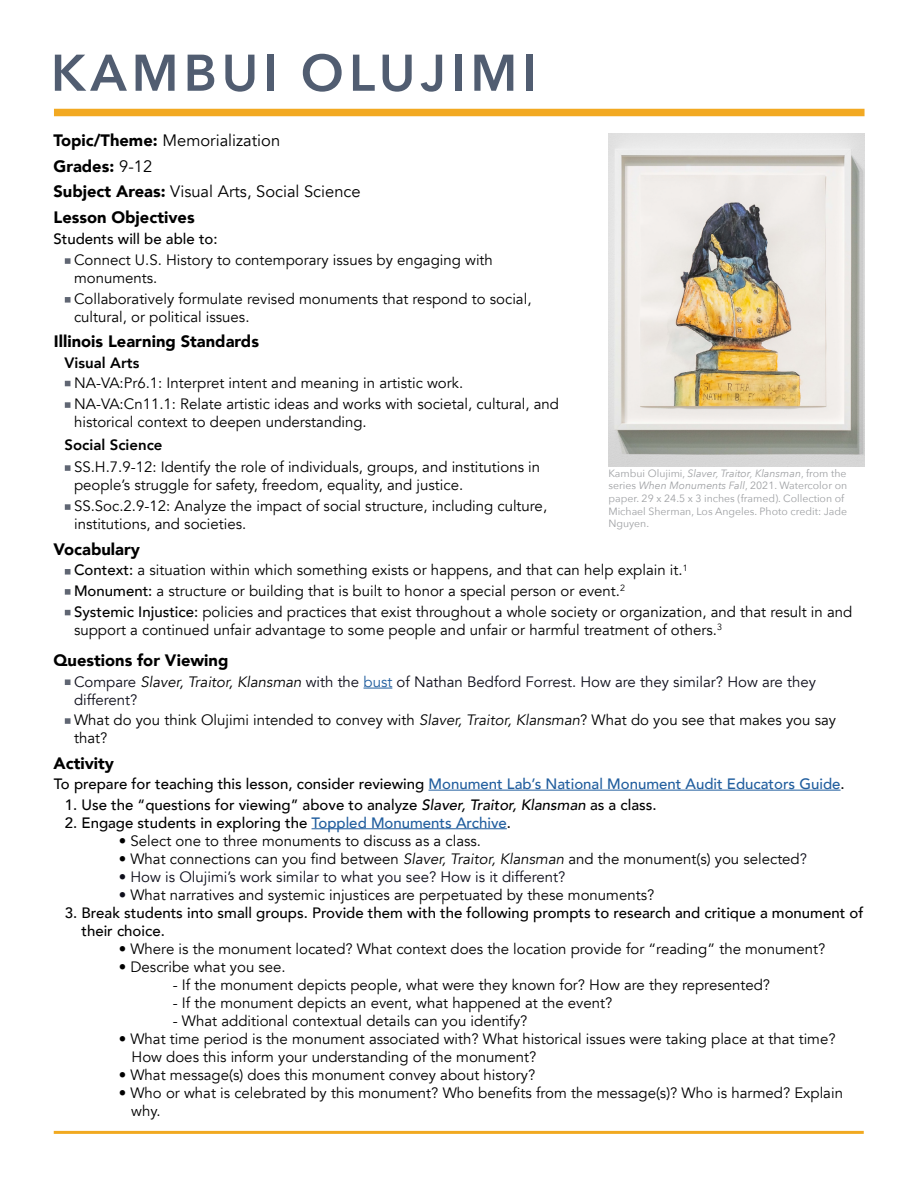
<style>
.page{position:relative;width:918px;height:1188px;background:#fff}
.page>*{position:absolute;margin:0;border:0;box-sizing:border-box;transform-origin:0 0}
.t1{font:600 51px "Avenir Next";letter-spacing:.1em;color:#515d71}
.t2{font:900 16.5px/26px "Avenir";color:#000}
.t3{font:16.5px "Avenir";color:#000}
.t4{font:15px/18px "Avenir";color:#000}
.t5{font:500 15px/18px "Avenir";color:#000}
.t6{font:15px/18px "Avenir";color:#0e0e1b}
.t7{font:800 15px "Avenir";color:#000}
.t8{font:10.5px/12.6px "Avenir Next";color:#9fa1a4}
.s1{font-weight:900}
.s2{font-weight:400}
.s3{font-style:italic}
.s4{font-weight:500}
.s5{font-style:italic;color:#000}
.s6{color:#215e9e}
.s7{font-weight:300}
.s8{color:#0e0e1b}
.s9{font-weight:300;color:#0e0e1b}
</style>
<div class="page">
<hr style="left:54px;top:1131px;width:810px;height:3px;background:#f1a920">
<div style="left:54px;top:109px;width:811px;height:7px;background:#f2a922"></div>
<svg style="left:65px;top:258px;width:5px;height:6px"></svg>
<svg style="left:65px;top:297px;width:5px;height:6px"></svg>
<svg style="left:65px;top:381px;width:5px;height:5px"></svg>
<svg style="left:65px;top:402px;width:5px;height:6px"></svg>
<svg style="left:65px;top:679px;width:5px;height:6px"></svg>
<svg style="left:364px;top:688px;width:28px;height:1px"></svg>
<svg style="left:65px;top:718px;width:5px;height:6px"></svg>
<svg style="left:65px;top:569px;width:5px;height:6px"></svg>
<svg style="left:65px;top:589px;width:5px;height:6px"></svg>
<svg style="left:65px;top:465px;width:5px;height:6px"></svg>
<svg style="left:65px;top:504px;width:5px;height:6px"></svg>
<img style="left:608px;top:134px;width:256px;height:332px">
<hr style="left:429px;top:790px;width:412px;height:1px;background:#215e9e">
<hr style="left:312px;top:828px;width:195px;height:1px;background:#215e9e">
<svg style="left:65px;top:610px;width:5px;height:5px"></svg>
<h1 class="t1" style="left:51px;top:29px;width:487px">KAMBUI OLUJIMI</h1>
<p class="t3" style="left:54px;top:130px;width:228px"><span class="s1">Topic/Theme:</span> Memorialization</p>
<p class="t2" style="left:54px;top:178px;width:309px">Subject Areas: <span class="s2">Visual Arts, Social Science<br></span>Lesson Objectives</p>
<p class="t5" style="left:54px;top:229px;width:166px">Students will be able to:</p>
<p class="t4" style="left:74px;top:251px;width:420px">Connect U.S. History to contemporary issues by engaging with monuments.</p>
<p class="t4" style="left:74px;top:290px;width:459px">Collaboratively formulate revised monuments that respond to social, cultural, or political issues.</p>
<p class="t2" style="left:54px;top:152px;width:100px">Grades: <span class="s2">9-12</span></p>
<p class="t2" style="left:54px;top:328px;width:207px">Illinois Learning Standards</p>
<p class="t7" style="left:64px;top:351px;width:76px">Visual Arts</p>
<p class="t4" style="left:74px;top:374px;width:391px">NA-VA:Pr6.1: Interpret intent and meaning in artistic work.</p>
<p class="t4" style="left:74px;top:395px;width:486px">NA-VA:Cn11.1: Relate artistic ideas and works with societal, cultural, and historical context to deepen understanding.</p>
<p class="t7" style="left:64px;top:433px;width:100px">Social Science</p>
<p class="t4" style="left:74px;top:458px;width:468px">SS.H.7.9-12: Identify the role of individuals, groups, and institutions in people’s struggle for safety, freedom, equality, and justice.</p>
<p class="t4" style="left:74px;top:497px;width:475px">SS.Soc.2.9-12: Analyze the impact of social structure, including culture, institutions, and societies.</p>
<p class="t8" style="left:608px;top:466px;width:240px">Kambui Olujimi, <span class="s3">Slaver, Traitor, Klansman</span>, from the series <span class="s3">When Monuments Fall</span>, 2021. Watercolor on paper. 29 x 24.5 x 3 inches (framed). Collection of Michael Sherman, Los Angeles. Photo credit: Jade Nguyen.</p>
<p class="t2" style="left:54px;top:536px;width:88px">Vocabulary</p>
<p class="t4" style="left:74px;top:560px;width:615px;line-height:20.4px"><span class="s4">Context:</span> a situation within which something exists or happens, and that can help explain it.<sup>1<br></sup><span class="s4">Monument:</span> a structure or building that is built to honor a special person or event.<sup>2</sup></p>
<p class="t4" style="left:74px;top:603px;width:780px"><span class="s4">Systemic Injustice:</span> policies and practices that exist throughout a whole society or organization, and that result in and support a continued unfair advantage to some people and unfair or harmful treatment of others.<sup>3</sup></p>
<p class="t2" style="left:54px;top:647px;width:176px">Questions for Viewing</p>
<p class="t6" style="left:74px;top:673px;width:743px">Compare <span class="s5">Slaver, Traitor, Klansman</span> with the <span class="s6">bust</span> of Nathan Bedford Forrest. How are they similar? How are they different?</p>
<p class="t4" style="left:74px;top:711px;width:764px">What do you think Olujimi intended to convey with <span class="s3">Slaver, Traitor, Klansman</span>? What do you see that makes you say that?</p>
<p class="t2" style="left:54px;top:750px;width:62px">Activity</p>
<p class="t5" style="left:54px;top:774px;width:792px">To prepare for teaching this lesson, consider reviewing <span class="s6">Monument Lab’s National Monument Audit Educators Guide</span>.</p>
<p class="t5" style="left:65px;top:795px;width:593px">1. Use the “questions for viewing” above to analyze <span class="s3">Slaver, Traitor, Klansman</span> as a class.</p>
<p class="t5" style="left:65px;top:813px;width:448px">2. Engage students in exploring the <span class="s6">Toppled Monuments Archive</span>.</p>
<p class="t4" style="left:119px;top:832px;width:364px"><span class="s7">•</span> Select one to three monuments to discuss as a class.</p>
<p class="t4" style="left:119px;top:850px;width:690px"><span class="s7">•</span> What connections can you find between <span class="s3">Slaver, Traitor, Klansman</span> and the monument(s) you selected<span class="s8">?</span></p>
<p class="t6" style="left:119px;top:868px;width:448px"><span class="s7">•</span> How is Olujimi’s work similar to what you see? How is it different?</p>
<p class="t4" style="left:119px;top:886px;width:537px"><span class="s9">•</span> What narratives and systemic injustices are perpetuated by these monuments?</p>
<p class="t5" style="left:82px;top:903px;width:783px;text-indent:-17px">3. Break students into small groups. Provide them with the following prompts to research and critique a monument of their choice.</p>
<p class="t4" style="left:119px;top:940px;width:708px"><span class="s7">•</span> Where is the monument located? What context does the location provide for “reading” the monument?</p>
<p class="t4" style="left:119px;top:958px;width:168px"><span class="s7">•</span> Describe what you see.</p>
<p class="t4" style="left:173px;top:976px;width:599px">- If the monument depicts people, what were they known for? How are they represented?</p>
<p class="t4" style="left:173px;top:994px;width:441px">- If the monument depicts an event, what happened at the event?</p>
<p class="t4" style="left:173px;top:1012px;width:356px">- What additional contextual details can you identify?</p>
<p class="t4" style="left:132px;top:1030px;width:706px;text-indent:-13px"><span class="s7">•</span> What time period is the monument associated with? What historical issues were taking place at that time?<br>How does this inform your understanding of the monument?</p>
<p class="t4" style="left:119px;top:1066px;width:418px"><span class="s7">•</span> What message(s) does this monument convey about history?</p>
<p class="t4" style="left:131px;top:1084px;width:713px;text-indent:-13px"><span class="s7">•</span> Who or what is celebrated by this monument? Who benefits from the message(s)? Who is harmed? Explain why.</p>
</div>
